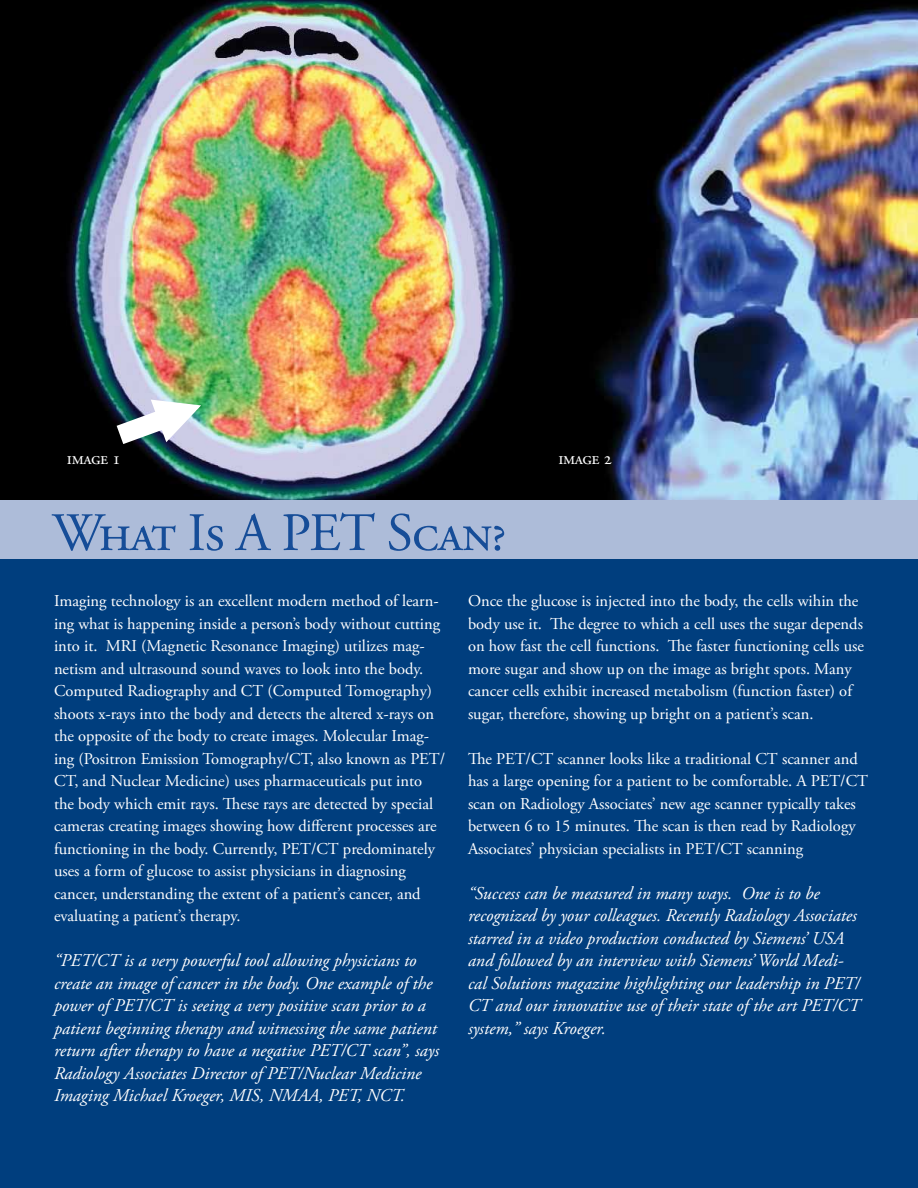
<style>
.page{position:relative;width:918px;height:1188px;background:#003e7e}
.page>*{position:absolute;margin:0;border:0;box-sizing:border-box;transform-origin:0 0}
.t1{font:54px "Adobe Garamond Pro";letter-spacing:-.02em;color:#164d98}
.t2{font:italic 18px/22.5px "Adobe Garamond Pro";color:#fff}
.t3{font:18px "Adobe Garamond Pro";letter-spacing:-.02em;color:#fff}
.t4{font:16.5px/22.5px "Adobe Garamond Pro";color:#fff}
.t5{font:16.5px/22.5px "Adobe Garamond Pro";letter-spacing:-.115em;color:#fff}
</style>
<div class="page">
<img style="left:0;top:0;width:918px;height:501px">
<div style="left:0;top:501px;width:918px;height:58px;background:#adbcd9"></div>
<img style="left:117px;top:400px;width:84px;height:44px">
<p class="t3" style="left:67px;top:448px;width:55px">image 1</p>
<p class="t3" style="left:558px;top:448px;width:55px">image 2</p>
<h1 class="t1" style="left:52px;top:500px;width:456px">What Is A PET Scan?</h1>
<p class="t4" style="left:54px;top:590px;width:393px">Imaging technology is an excellent modern method of learn&shy;ing what is happening inside a person’s body without cutting into it. MRI (Magnetic Resonance Imaging) utilizes mag&shy;netism and ultrasound sound waves to look into the body.<br>Computed Radiography and CT (Computed Tomography) shoots x-rays into the body and detects the altered x-rays on the opposite of the body to create images. Molecular Imag&shy;ing (Positron Emission Tomography/CT, also known as PET/ CT, and Nuclear Medicine) uses pharmaceuticals put into the body which emit rays. These rays are detected by special cameras creating images showing how different processes are functioning in the body. Currently, PET/CT predominately uses a form of glucose to assist physicians in diagnosing cancer, understanding the extent of a patient’s cancer, and evaluating a patient’s therapy.</p>
<p class="t2" style="left:54px;top:950px;width:387px">“PET/CT is a very powerful tool allowing physicians to create an image of cancer in the body. One example of the power of PET/CT is seeing a very positive scan prior to a patient beginning therapy and witnessing the same patient return after therapy to have a negative PET/CT scan”, says Radiology Associates Director of PET/Nuclear Medicine Imaging Michael Kroeger, MIS, NMAA, PET, NCT.</p>
<p class="t5" style="left:468px;top:590px;width:398px">Once the glucose is injected into the body, the cells wihin the body use it. The degree to which a cell uses the sugar depends on how fast the cell functions. The faster functioning cells use more sugar and show up on the image as bright spots. Many cancer cells exhibit increased metabolism (function faster) of sugar, therefore, showing up bright on a patient’s scan.</p>
<p class="t4" style="left:468px;top:748px;width:402px">The PET/CT scanner looks like a traditional CT scanner and has a large opening for a patient to be comfortable. A PET/CT scan on Radiology Associates’ new age scanner typically takes between 6 to 15 minutes. The scan is then read by Radiology Associates’ physician specialists in PET/CT scanning</p>
<p class="t2" style="left:468px;top:882px;width:394px">“Success can be measured in many ways. One is to be recognized by your colleagues. Recently Radiology Associates starred in a video production conducted by Siemens’ USA and followed by an interview with Siemens’ World Medi&shy;cal Solutions magazine highlighting our leadership in PET/ CT and our innovative use of their state of the art PET/CT system,” says Kroeger.</p>
</div>
